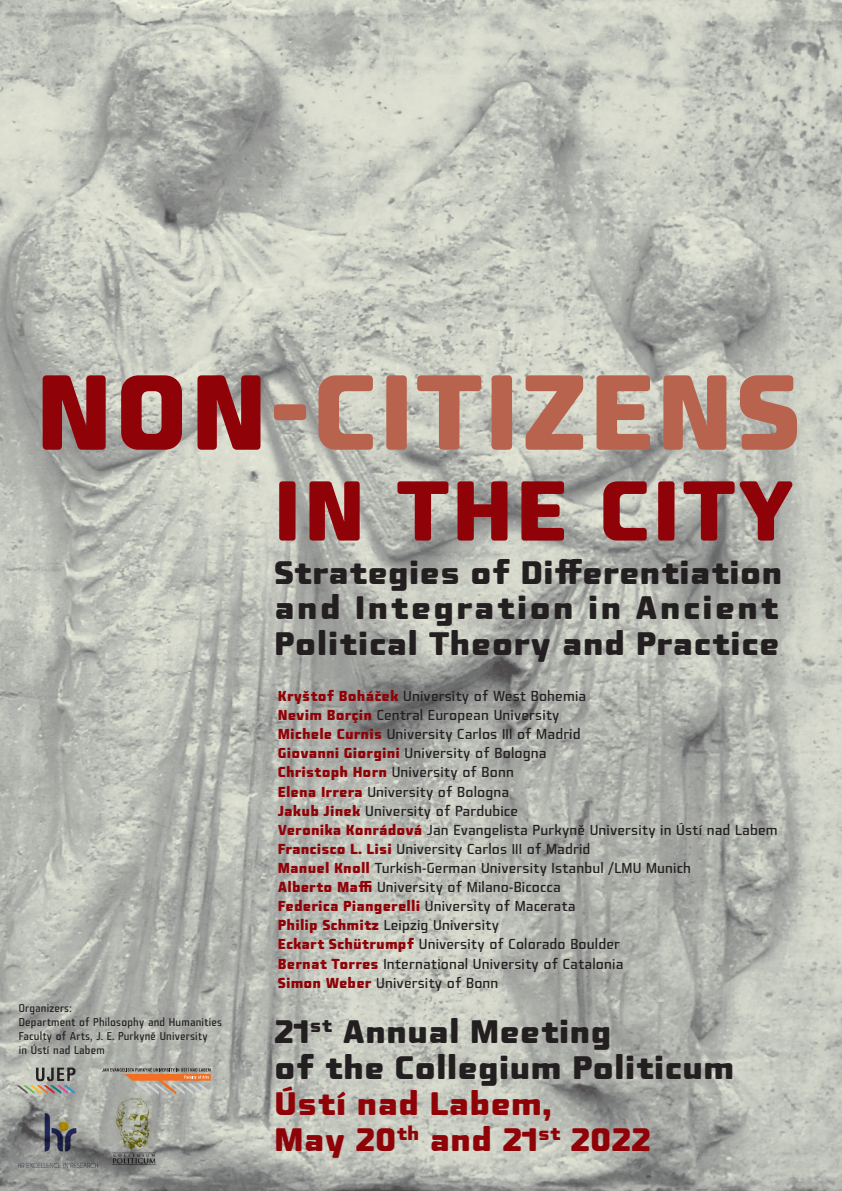
<style>
.page{position:relative;width:842px;height:1191px;background:#fff}
.page>*{position:absolute;margin:0;border:0;box-sizing:border-box;transform-origin:0 0}
.t1{font:103px "Fishmonger EEB";letter-spacing:.02em;color:#b8634e}
.t2{font:82px "Fishmonger EEB";letter-spacing:.03em;color:#8f0308}
.t3{font:31.5px/35.5px "Fishmonger EEB";color:#231f20}
.t4{font:31.5px "Fishmonger EEB";color:#8f0308}
.name_afilition{font:14px "Fishmonger ER";letter-spacing:.01em;color:#231f20}
.t5{font:11px/14px "Fishmonger MR";letter-spacing:.015em;color:#231f20}
.s1{color:#8f0308}
.s2{font-family:"Fishmonger EB";color:#8f0308}
</style>
<div class="page">
<img style="left:0;top:0;width:842px;height:1191px">
<img style="left:19px;top:1113px;width:79px;height:54px">
<svg style="left:102px;top:1067px;width:109px;height:27px;background:#b69e8c"></svg>
<svg style="left:16px;top:1067px;width:59px;height:27px;background:#9f9e95"></svg>
<img style="left:109px;top:1096px;width:50px;height:70px">
<p class="t1" style="left:35px;top:339px;width:767px"><span class="s1">NON</span>-CITIZENS</p>
<p class="t2" style="left:273px;top:452px;width:522px">IN THE CITY</p>
<p class="t5" style="left:19px;top:1000px;width:54px">Organizers:</p>
<p class="t5" style="left:19px;top:1014px;width:205px">Department of Philosophy and Humanities</p>
<p class="t5" style="left:19px;top:1028px;width:190px">Faculty of Arts, J. E. Purkyně University in Ústí nad Labem</p>
<p class="t3" style="left:274px;top:552px;width:510px">Strategies of Differentiation and Integration in Ancient</p>
<p class="t3" style="left:274px;top:623px;width:507px">Political Theory and Practice</p>
<p class="name_afilition" style="left:278px;top:686px;width:310px"><span class="s2">Kryštof Boháček</span> University of West Bohemia</p>
<p class="name_afilition" style="left:278px;top:705px;width:283px"><span class="s2">Nevim Borçin</span> Central European University</p>
<p class="name_afilition" style="left:278px;top:725px;width:304px"><span class="s2">Michele Curnis</span> University Carlos III of Madrid</p>
<p class="name_afilition" style="left:278px;top:744px;width:270px"><span class="s2">Giovanni Giorgini</span> University of Bologna</p>
<p class="name_afilition" style="left:278px;top:763px;width:238px"><span class="s2">Christoph Horn</span> University of Bonn</p>
<p class="name_afilition" style="left:278px;top:782px;width:233px"><span class="s2">Elena Irrera</span> University of Bologna</p>
<p class="name_afilition" style="left:278px;top:801px;width:242px"><span class="s2">Jakub Jinek</span> University of Pardubice</p>
<p class="name_afilition" style="left:278px;top:820px;width:501px"><span class="s2">Veronika Konrádová</span> Jan Evangelista Purkyně University in Ústí nad Labem</p>
<p class="name_afilition" style="left:278px;top:839px;width:314px"><span class="s2">Francisco L. Lisi</span> University Carlos III of Madrid</p>
<p class="name_afilition" style="left:278px;top:858px;width:415px"><span class="s2">Manuel Knoll</span> Turkish-German University Istanbul /LMU Munich</p>
<p class="name_afilition" style="left:278px;top:877px;width:284px"><span class="s2">Alberto Maffi</span> University of Milano-Bicocca</p>
<p class="name_afilition" style="left:278px;top:896px;width:299px"><span class="s2">Federica Piangerelli</span> University of Macerata</p>
<p class="name_afilition" style="left:278px;top:916px;width:223px"><span class="s2">Philip Schmitz</span> Leipzig University</p>
<p class="name_afilition" style="left:278px;top:935px;width:344px"><span class="s2">Eckart Schütrumpf</span> University of Colorado Boulder</p>
<p class="name_afilition" style="left:278px;top:954px;width:347px"><span class="s2">Bernat Torres</span> International University of Catalonia</p>
<p class="name_afilition" style="left:278px;top:973px;width:222px"><span class="s2">Simon Weber</span> University of Bonn</p>
<p class="t3" style="left:274px;top:1011px;width:339px">21<sup>st</sup> Annual Meeting</p>
<p class="t3" style="left:274px;top:1047px;width:462px">of the Collegium Politicum</p>
<p class="t4" style="left:274px;top:1081px;width:279px">Ústí nad Labem,</p>
<p class="t4" style="left:274px;top:1117px;width:378px">May 20<sup>th</sup> and 21<sup>st</sup> 2022</p>
</div>
